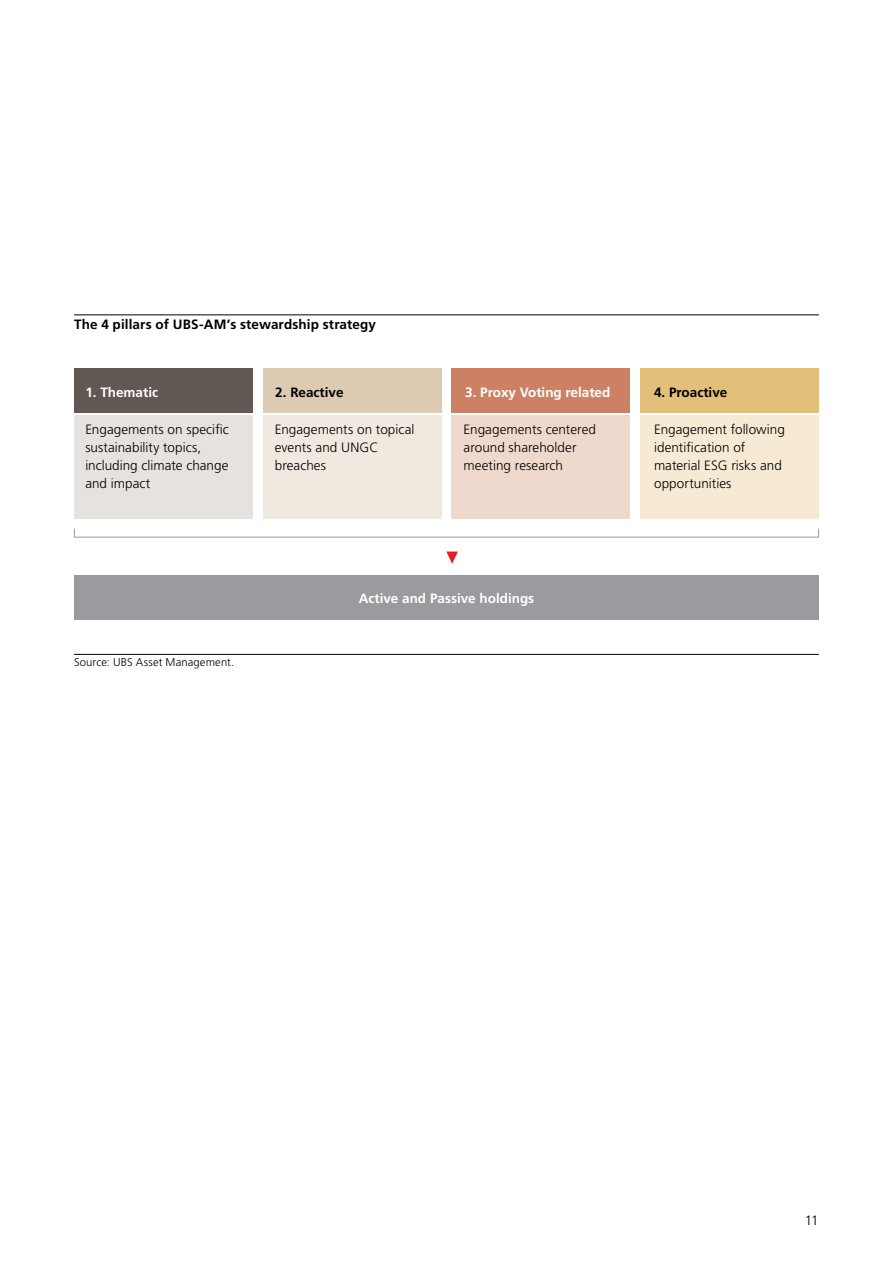
<style>
.page{position:relative;width:893px;height:1263px;background:#fff}
.page>*{position:absolute;margin:0;border:0;box-sizing:border-box;transform-origin:0 0}
.t1{font:300 13.5px/18px "Frutiger LT Std";color:#000}
.t2{font:700 13.5px "Frutiger LT Std";letter-spacing:.005em;color:#000}
.t3{font:700 13.5px "Frutiger LT Std";color:#fff}
.t4{font:300 11.25px "Frutiger LT Std";letter-spacing:.01em;color:#000}
</style>
<div class="page">
<hr style="left:74px;top:314px;width:745px;height:1px;background:#000">
<hr style="left:74px;top:654px;width:745px;height:1px;background:#000">
<div style="left:74px;top:575px;width:745px;height:45px;background:#999b9e"></div>
<div style="left:74px;top:415px;width:179px;height:104px;background:#e5e2e0"></div>
<div style="left:74px;top:368px;width:179px;height:44px;background:#625853"></div>
<div style="left:263px;top:368px;width:178px;height:44px;background:#ddcab3"></div>
<div style="left:263px;top:415px;width:178px;height:104px;background:#f0e9df"></div>
<div style="left:452px;top:368px;width:178px;height:44px;background:#cc8165"></div>
<div style="left:452px;top:415px;width:178px;height:104px;background:#efd9cd"></div>
<div style="left:640px;top:368px;width:179px;height:44px;background:#e3c079"></div>
<div style="left:640px;top:415px;width:179px;height:104px;background:#f6ead4"></div>
<svg style="left:446px;top:551px;width:12px;height:13px"></svg>
<p class="t2" style="left:74px;top:316px;width:303px">The 4 pillars of UBS-AM’s stewardship strategy</p>
<p class="t3" style="left:85px;top:384px;width:74px">1. Thematic</p>
<p class="t1" style="left:85px;top:420px;width:145px">Engagements on specific sustainability topics, including climate change and impact</p>
<p class="t2" style="left:275px;top:384px;width:70px">2. Reactive</p>
<p class="t1" style="left:275px;top:420px;width:141px">Engagements on topical events and UNGC breaches</p>
<p class="t3" style="left:465px;top:384px;width:147px">3. Proxy Voting related</p>
<p class="t1" style="left:464px;top:420px;width:134px">Engagements centered around shareholder meeting research</p>
<p class="t4" style="left:74px;top:656px;width:162px">Source: UBS Asset Management.</p>
<p class="t3" style="left:359px;top:590px;width:177px">Active and Passive holdings</p>
<p class="t2" style="left:654px;top:384px;width:75px">4. Proactive</p>
<p class="t1" style="left:654px;top:420px;width:132px">Engagement following identification of material ESG risks and opportunities</p>
<p class="t1" style="left:805px;top:1212px;width:15px">11</p>
</div>
